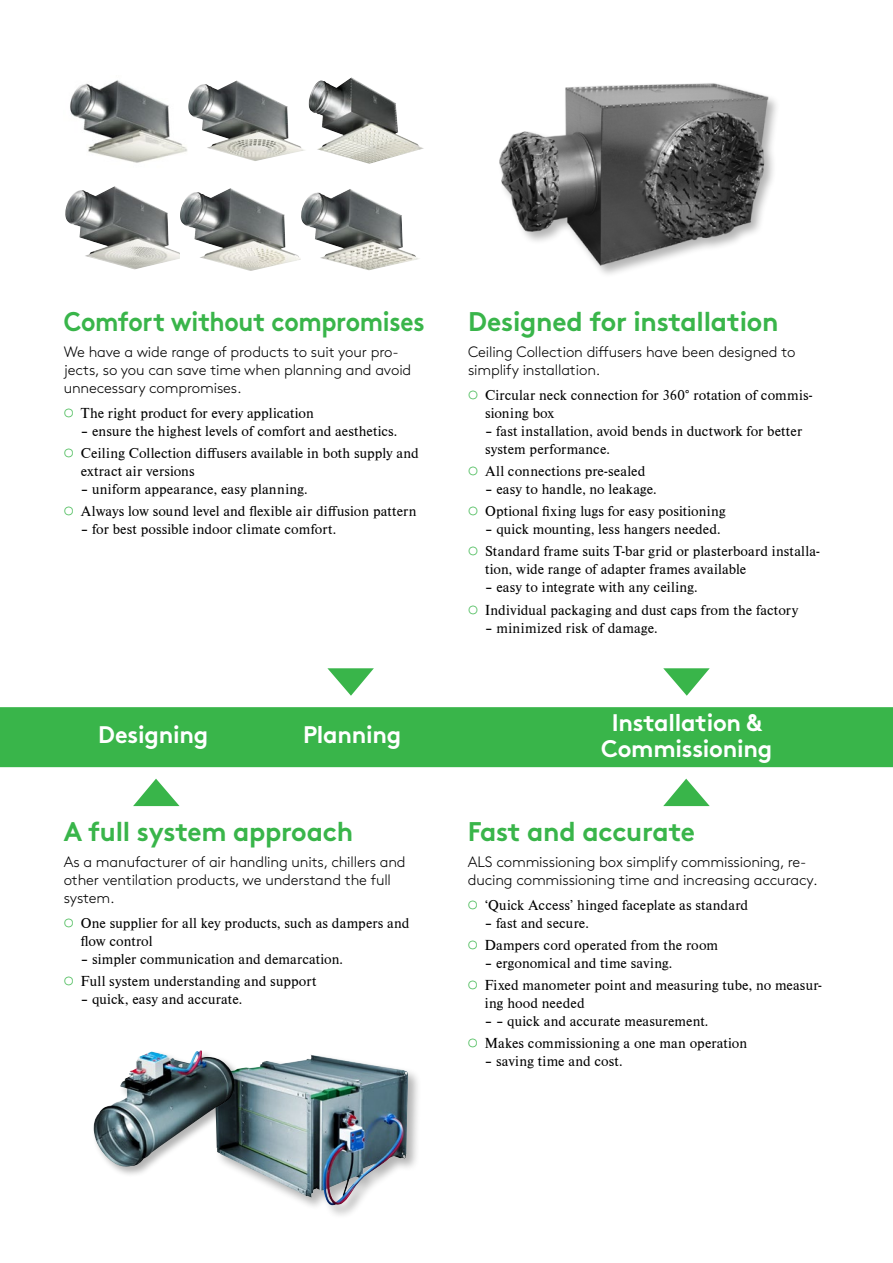
<style>
.page{position:relative;width:893px;height:1263px;background:#fff}
.page>*{position:absolute;margin:0;border:0;box-sizing:border-box;transform-origin:0 0}
.t1{font:700 27px "Brown";letter-spacing:-.01em;color:#39b54a}
.t2{font:700 27px "Brown";letter-spacing:-.01em;color:#39b54a;scale:.91 1}
.t3{font:700 24px/25.5px "Brown";letter-spacing:-.01em;color:#fff;text-align:center}
.t4{font:15px/18px "Nimbus Rom D";letter-spacing:.005em;color:#000}
.t5{font:300 15px/18px "Brown";letter-spacing:-.01em;color:#000}
.s1{color:#39b54a}
</style>
<div class="page">
<div style="left:0;top:707px;width:893px;height:60px;background:#39b54a"></div>
<div style="left:213px;top:1053px;width:209px;height:166px;background:#000;opacity:.3"></div>
<img style="left:214px;top:1054px;width:194px;height:151px">
<div style="left:92px;top:1049px;width:154px;height:129px;background:#000;opacity:.3"></div>
<img style="left:92px;top:1050px;width:142px;height:118px">
<img style="left:65px;top:186px;width:115px;height:83px">
<svg style="left:309px;top:77px;width:115px;height:87px"></svg>
<img style="left:335px;top:77px;width:16px;height:11px">
<img style="left:180px;top:188px;width:121px;height:83px">
<img style="left:70px;top:80px;width:117px;height:83px">
<img style="left:188px;top:80px;width:117px;height:81px">
<img style="left:301px;top:189px;width:119px;height:81px">
<img style="left:499px;top:83px;width:277px;height:191px">
<svg style="left:133px;top:779px;width:47px;height:27px"></svg>
<svg style="left:663px;top:779px;width:47px;height:27px"></svg>
<svg style="left:663px;top:668px;width:47px;height:28px"></svg>
<svg style="left:327px;top:668px;width:47px;height:28px"></svg>
<h1 class="t2" style="left:64px;top:299px;width:398px">Comfort without compromises</h1>
<p class="t5" style="left:64px;top:342px;width:349px">We have a wide range of products to suit your pro&shy;jects, so you can save time when planning and avoid unnecessary compromises.</p>
<p class="t4" style="left:64px;top:404px;width:252px"><span class="s1">○</span> The right product for every application</p>
<p class="t4" style="left:81px;top:422px;width:318px">– ensure the highest levels of comfort and aesthetics.</p>
<p class="t4" style="left:81px;top:444px;width:339px;text-indent:-17px"><span class="s1">○</span> Ceiling Collection diffusers available in both supply and extract air versions</p>
<p class="t4" style="left:81px;top:480px;width:228px">– uniform appearance, easy planning.</p>
<p class="t4" style="left:64px;top:502px;width:354px"><span class="s1">○</span> Always low sound level and flexible air diffusion pattern</p>
<p class="t4" style="left:81px;top:520px;width:257px">– for best possible indoor climate comfort.</p>
<h2 class="t3" style="left:98px;top:719px;width:112px">Designing</h2>
<h2 class="t3" style="left:303px;top:719px;width:100px">Planning</h2>
<h1 class="t1" style="left:64px;top:809px;width:291px">A full system approach</h1>
<p class="t5" style="left:64px;top:852px;width:343px">As a manufacturer of air handling units, chillers and other ventilation products, we understand the full system.</p>
<p class="t4" style="left:81px;top:914px;width:330px;text-indent:-17px"><span class="s1">○</span> One supplier for all key products, such as dampers and flow control</p>
<p class="t4" style="left:81px;top:950px;width:264px">– simpler communication and demarcation.</p>
<p class="t4" style="left:64px;top:972px;width:254px"><span class="s1">○</span> Full system understanding and support</p>
<p class="t4" style="left:81px;top:990px;width:163px">– quick, easy and accurate.</p>
<h1 class="t1" style="left:468px;top:299px;width:312px">Designed for installation</h1>
<p class="t5" style="left:468px;top:342px;width:329px">Ceiling Collection diffusers have been designed to simplify installation.</p>
<p class="t4" style="left:485px;top:386px;width:329px;text-indent:-17px"><span class="s1">○</span> Circular neck connection for 360° rotation of commis&shy;sioning box</p>
<p class="t4" style="left:485px;top:422px;width:319px">– fast installation, avoid bends in ductwork for better system performance.</p>
<p class="t4" style="left:468px;top:462px;width:179px"><span class="s1">○</span> All connections pre-sealed</p>
<p class="t4" style="left:485px;top:480px;width:173px">– easy to handle, no leakage.</p>
<p class="t4" style="left:468px;top:502px;width:259px"><span class="s1">○</span> Optional fixing lugs for easy positioning</p>
<p class="t4" style="left:485px;top:520px;width:237px">– quick mounting, less hangers needed.</p>
<p class="t4" style="left:485px;top:543px;width:336px;text-indent:-17px"><span class="s1">○</span> Standard frame suits T-bar grid or plasterboard installa&shy;tion, wide range of adapter frames available</p>
<p class="t4" style="left:485px;top:579px;width:214px">– easy to integrate with any ceiling.</p>
<p class="t4" style="left:468px;top:601px;width:332px"><span class="s1">○</span> Individual packaging and dust caps from the factory</p>
<p class="t4" style="left:485px;top:619px;width:174px">– minimized risk of damage.</p>
<h2 class="t3" style="left:601px;top:708px;width:173px">Installation &amp;<br>Commissioning</h2>
<h1 class="t1" style="left:468px;top:809px;width:229px">Fast and accurate</h1>
<p class="t5" style="left:468px;top:852px;width:351px">ALS commissioning box simplify commissioning, re&shy;ducing commissioning time and increasing accuracy.</p>
<p class="t4" style="left:468px;top:896px;width:282px"><span class="s1">○</span> ‘Quick Access’ hinged faceplate as standard</p>
<p class="t4" style="left:485px;top:914px;width:106px">– fast and secure.</p>
<p class="t4" style="left:468px;top:936px;width:252px"><span class="s1">○</span> Dampers cord operated from the room</p>
<p class="t4" style="left:485px;top:954px;width:189px">– ergonomical and time saving.</p>
<p class="t4" style="left:485px;top:976px;width:338px;text-indent:-17px"><span class="s1">○</span> Fixed manometer point and measuring tube, no measur&shy;ing hood needed</p>
<p class="t4" style="left:485px;top:1012px;width:225px">– – quick and accurate measurement.</p>
<p class="t4" style="left:468px;top:1035px;width:281px"><span class="s1">○</span> Makes commissioning a one man operation</p>
<p class="t4" style="left:485px;top:1053px;width:139px">– saving time and cost.</p>
</div>
